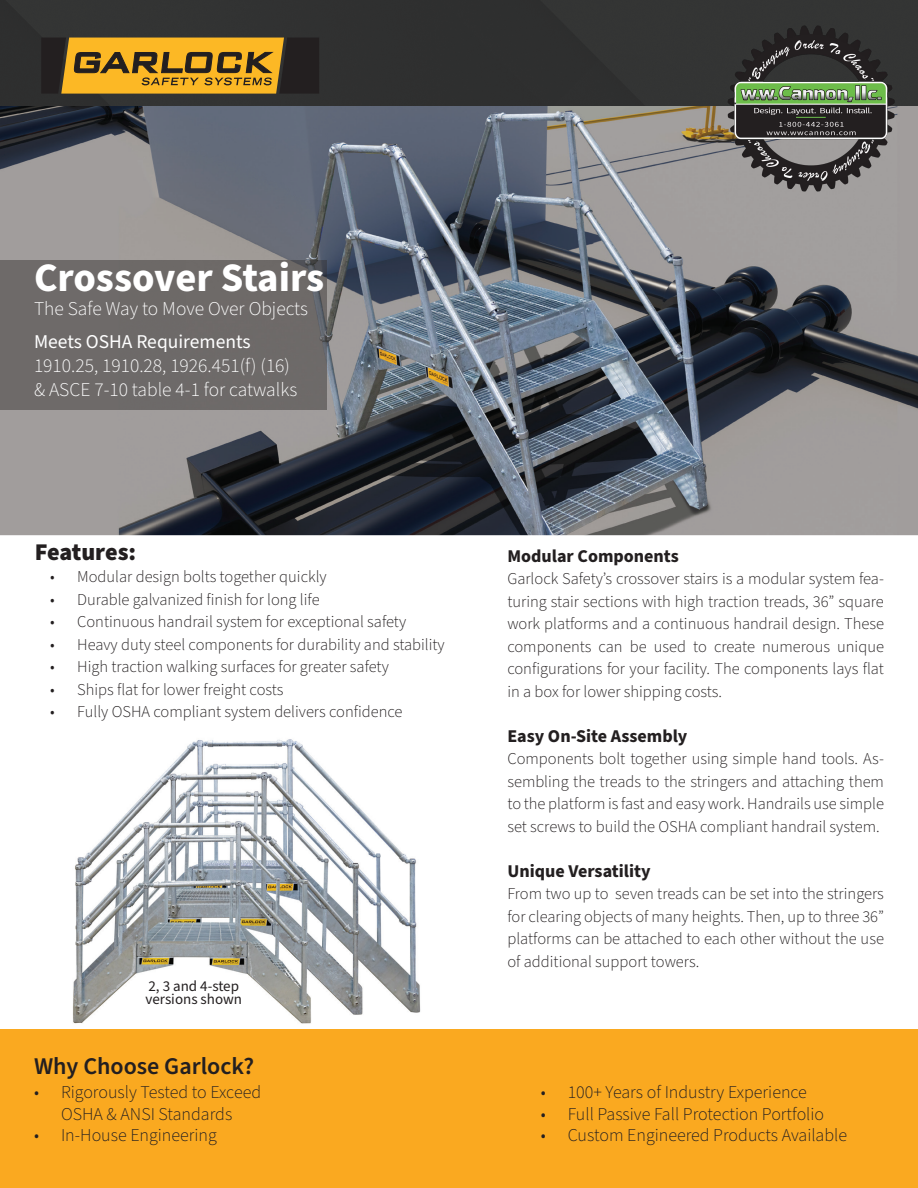
<style>
.page{position:relative;width:918px;height:1188px;background:#fff}
.page>*{position:absolute;margin:0;border:0;box-sizing:border-box;transform-origin:0 0}
.t1{font:700 40.5px "Source Sans Pro";letter-spacing:-.005em;color:#fff}
.t2{font:600 24px "Source Sans Pro";color:#231f20}
.t3{font:900 24px "Source Sans Pro";letter-spacing:-.01em;color:#231f20}
.t4{font:300 19.5px/24px "Source Sans Pro";color:#fff}
.t5{font:19.5px "Source Sans Pro";color:#fff}
.t6{font:300 18px/21.6px "Source Sans Pro";color:#231f20;text-align:center}
.t7{font:700 18px "Source Sans Pro";color:#231f20}
.t8{font:300 16.5px/22.5px "Source Sans Pro";color:#231f20;text-align:justify}
.t9{font:15px/13.5px "Source Sans Pro";color:#231f20}
</style>
<div class="page">
<img style="left:0;top:0;width:918px;height:535px">
<div style="left:0;top:1029px;width:918px;height:159px;background:#faa920"></div>
<svg style="left:41px;top:38px;width:278px;height:56px;background:#a57b23"></svg>
<div style="left:0;top:261px;width:326px;height:148px;background:#6e6a69"></div>
<img style="left:73px;top:739px;width:348px;height:285px">
<img style="left:728px;top:25px;width:166px;height:167px">
<h1 class="t1" style="left:34px;top:250px;width:292px">Crossover Stairs</h1>
<p class="t4" style="left:34px;top:297px;width:276px">The Safe Way to Move Over Objects</p>
<p class="t5" style="left:34px;top:328px;width:218px">Meets OSHA Requirements</p>
<p class="t4" style="left:34px;top:354px;width:265px">1910.25, 1910.28, 1926.451(f) (16) &amp; ASCE 7-10 table 4-1 for catwalks</p>
<h2 class="t3" style="left:35px;top:535px;width:103px">Features:</h2>
<p class="t8" style="left:50px;top:566px;width:278px">• Modular design bolts together quickly</p>
<p class="t8" style="left:50px;top:589px;width:271px">• Durable galvanized finish for long life</p>
<p class="t8" style="left:50px;top:611px;width:357px">• Continuous handrail system for exceptional safety</p>
<p class="t8" style="left:50px;top:634px;width:396px">• Heavy duty steel components for durability and stability</p>
<p class="t8" style="left:50px;top:656px;width:340px">• High traction walking surfaces for greater safety</p>
<p class="t8" style="left:50px;top:679px;width:235px">• Ships flat for lower freight costs</p>
<p class="t8" style="left:50px;top:701px;width:354px">• Fully OSHA compliant system delivers confidence</p>
<p class="t9" style="left:145px;top:979px;width:98px">2, 3 and 4-step versions shown</p>
<h2 class="t2" style="left:34px;top:1050px;width:222px">Why Choose Garlock?</h2>
<p class="t6" style="left:34px;top:1082px;width:229px">• Rigorously Tested to Exceed<br>OSHA &amp; ANSI Standards</p>
<p class="t6" style="left:34px;top:1125px;width:184px">• In-House Engineering</p>
<p class="t7" style="left:507px;top:543px;width:173px">Modular Components</p>
<p class="t8" style="left:507px;top:568px;width:378px">Garlock Safety’s crossover stairs is a modular system fea&shy;turing stair sections with high traction treads, 36” square work platforms and a continuous handrail design. These components can be used to create numerous unique configurations for your facility. The components lays flat in a box for lower shipping costs.</p>
<p class="t7" style="left:507px;top:723px;width:182px">Easy On-Site Assembly</p>
<p class="t8" style="left:507px;top:748px;width:378px">Components bolt together using simple hand tools. As&shy;sembling the treads to the stringers and attaching them to the platform is fast and easy work. Handrails use simple set screws to build the OSHA compliant handrail system.</p>
<p class="t7" style="left:507px;top:858px;width:145px">Unique Versatility</p>
<p class="t8" style="left:507px;top:883px;width:378px">From two up to seven treads can be set into the stringers for clearing objects of many heights. Then, up to three 36” platforms can be attached to each other without the use of additional support towers.</p>
<p class="t6" style="left:541px;top:1082px;width:268px">• 100+ Years of Industry Experience</p>
<p class="t6" style="left:541px;top:1104px;width:285px">• Full Passive Fall Protection Portfolio</p>
<p class="t6" style="left:541px;top:1125px;width:308px">• Custom Engineered Products Available</p>
</div>
